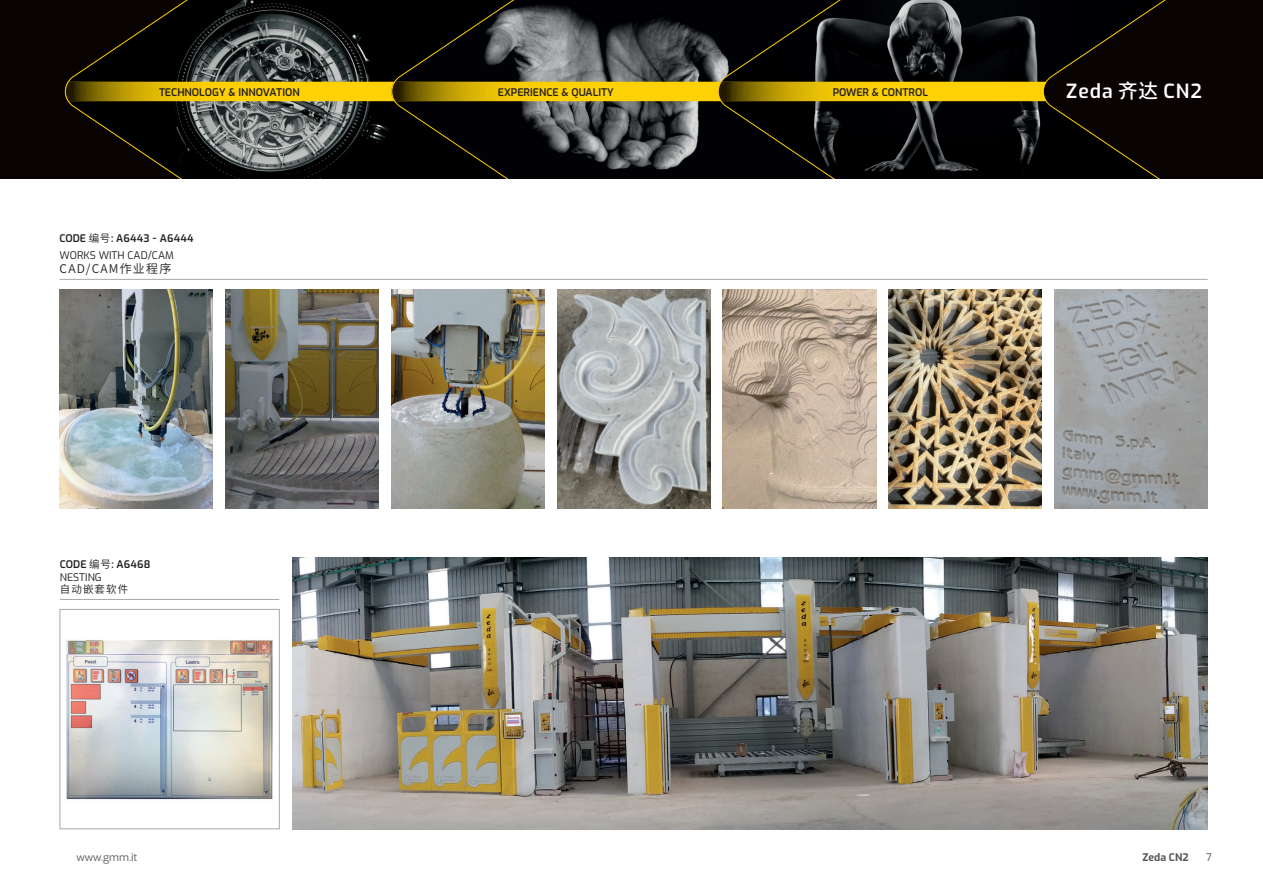
<style>
.page{position:relative;width:1263px;height:893px;background:#fff}
.page>*{position:absolute;margin:0;border:0;box-sizing:border-box;transform-origin:0 0}
.t1{font:600 19.5px "Exo";letter-spacing:.05em;color:#fff}
.t2{font:700 19.5px "Exo";color:#fff}
.t3{font:12px "Source Han Sans SC";letter-spacing:.1em;color:#231f20}
.t4{font:600 10.5px "Exo";color:#231f20}
.t5{font:600 10.5px "Exo";letter-spacing:.025em;color:#231f20}
.t6{font:10.5px "Exo";color:#231f20}
.t7{font:10.5px "Exo";color:#57585a}
.t8{font:700 10.5px "Exo";color:#57585a}
.t9{font:10.5px "Source Han Sans SC";letter-spacing:.1em;color:#231f20}
.s1{font-family:"Source Han Sans SC";font-weight:500}
.s2{font-family:"Source Han Sans SC";font-weight:400}
</style>
<div class="page">
<div style="left:0;top:0;width:1263px;height:179px;background:#080302"></div>
<img style="left:275px;top:3px;width:116px;height:176px">
<img style="left:602px;top:17px;width:115px;height:153px">
<svg style="left:391px;top:0;width:211px;height:179px"></svg>
<svg style="left:67px;top:0;width:208px;height:179px"></svg>
<img style="left:928px;top:0;width:114px;height:172px">
<svg style="left:65px;top:82px;width:977px;height:19px;background:#e3bb04"></svg>
<svg style="left:1042px;top:0;width:124px;height:179px"></svg>
<svg style="left:717px;top:0;width:211px;height:179px"></svg>
<img style="left:60px;top:289px;width:153px;height:220px">
<img style="left:225px;top:289px;width:153px;height:220px">
<img style="left:391px;top:289px;width:153px;height:220px">
<img style="left:557px;top:289px;width:153px;height:220px">
<img style="left:723px;top:289px;width:153px;height:220px">
<img style="left:889px;top:289px;width:153px;height:220px">
<img style="left:1054px;top:289px;width:154px;height:220px">
<hr style="left:60px;top:279px;width:1148px;height:1px;background:#a8a9ad">
<img style="left:292px;top:557px;width:916px;height:272px">
<img style="left:66px;top:640px;width:207px;height:160px">
<div style="left:60px;top:609px;width:220px;height:220px;border:1px solid #a8a9ad"></div>
<hr style="left:60px;top:599px;width:219px;height:1px;background:#a8a9ad">
<div style="left:1066px;top:79px;width:148px;height:25px;background:#080302"></div>
<p class="t1" style="left:1066px;top:76px;width:137px">Zeda <span class="s1">齐达</span> CN2</p>
<p class="t4" style="left:159px;top:84px;width:142px">TECHNOLOGY &amp; INNOVATION</p>
<p class="t4" style="left:498px;top:84px;width:117px">EXPERIENCE &amp; QUALITY</p>
<p class="t4" style="left:833px;top:84px;width:97px">POWER &amp; CONTROL</p>
<h1 class="t2" style="left:1117px;top:76px;width:38px">CN2</h1>
<p class="t5" style="left:60px;top:230px;width:136px">CODE <span class="s2">编号</span>: A6443 - A6444</p>
<p class="t6" style="left:60px;top:247px;width:116px">WORKS WITH CAD/CAM</p>
<p class="t3" style="left:60px;top:262px;width:113px">CAD/CAM作业程序</p>
<p class="t5" style="left:60px;top:557px;width:92px">CODE <span class="s2">编号</span>: A6468</p>
<p class="t6" style="left:60px;top:569px;width:43px">NESTING</p>
<p class="t9" style="left:60px;top:584px;width:70px">自动嵌套软件</p>
<p class="t7" style="left:77px;top:849px;width:62px">www.gmm.it</p>
<p class="t8" style="left:1142px;top:849px;width:47px">Zeda CN2</p>
<p class="t7" style="left:1206px;top:849px;width:7px">7</p>
</div>
